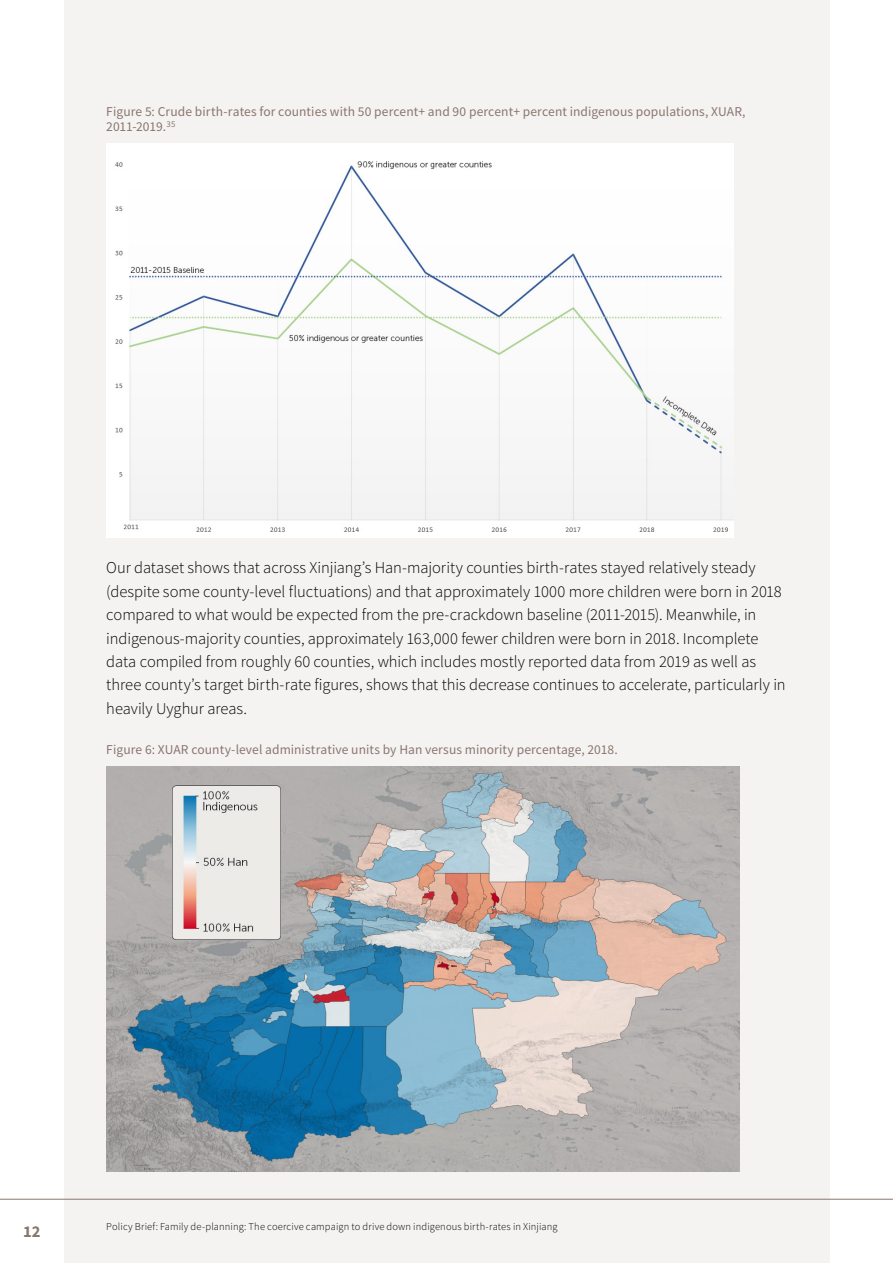
<style>
.page{position:relative;width:893px;height:1263px;background:#fff}
.page>*{position:absolute;margin:0;border:0;box-sizing:border-box;transform-origin:0 0}
.t1{font:300 16.5px/23.4px "Source Sans Pro";letter-spacing:-.005em;color:#000}
.t2{font:700 16.5px "Source Sans Pro";color:#89766f}
.t3{font:13.5px/15px "Source Sans Pro";letter-spacing:.005em;color:#89766f}
.t4{font:300 10.5px "Source Sans Pro";letter-spacing:.015em;color:#000}
</style>
<div class="page">
<div style="left:64px;top:0;width:765px;height:1263px;background:#f5f3f2"></div>
<img style="left:106px;top:144px;width:627px;height:393px">
<img style="left:106px;top:766px;width:634px;height:405px">
<hr style="left:0;top:1199px;width:893px;height:1px;background:#89766f">
<p class="t3" style="left:106px;top:104px;width:641px">Figure 5: Crude birth-rates for counties with 50 percent+ and 90 percent+ percent indigenous populations, XUAR,<br>2011-2019.<sup>35</sup></p>
<p class="t1" style="left:106px;top:556px;width:681px">Our dataset shows that across Xinjiang’s Han-majority counties birth-rates stayed relatively steady (despite some county-level fluctuations) and that approximately 1000 more children were born in 2018 compared to what would be expected from the pre-crackdown baseline (2011-2015). Meanwhile, in indigenous-majority counties, approximately 163,000 fewer children were born in 2018. Incomplete data compiled from roughly 60 counties, which includes mostly reported data from 2019 as well as three county’s target birth-rate figures, shows that this decrease continues to accelerate, particularly in heavily Uyghur areas.</p>
<p class="t3" style="left:106px;top:742px;width:513px">Figure 6: XUAR county-level administrative units by Han versus minority percentage, 2018.</p>
<p class="t2" style="left:23px;top:1220px;width:19px">12</p>
<p class="t4" style="left:106px;top:1220px;width:453px">Policy Brief: Family de-planning: The coercive campaign to drive down indigenous birth-rates in Xinjiang</p>
</div>
